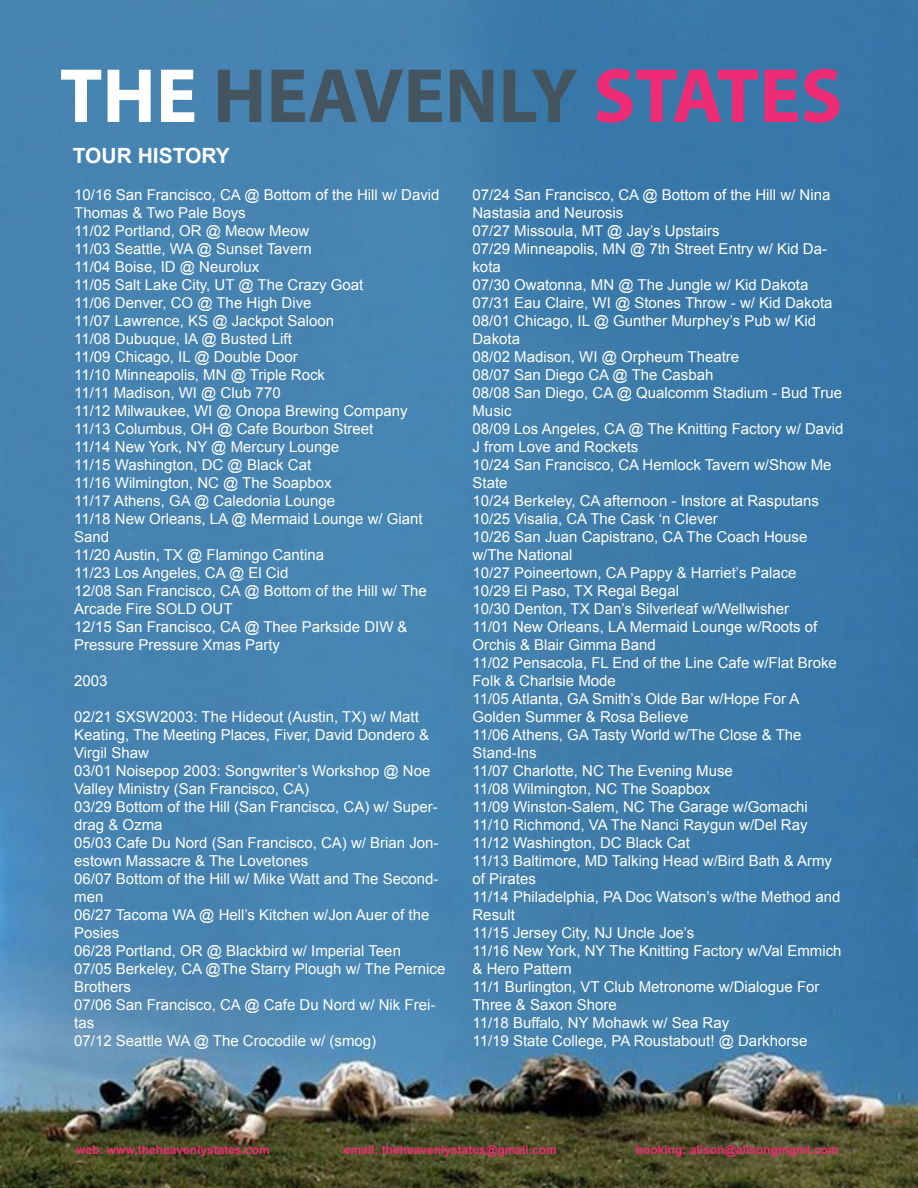
<style>
.page{position:relative;width:918px;height:1188px;background:#fff}
.page>*{position:absolute;margin:0;border:0;box-sizing:border-box;transform-origin:0 0}
.t1{font:700 21px "Arial";color:#fff}
.t2{font:15px/18px "Arial";color:#fff}
.t3{font:700 12px "Arial";color:#ee2b75}
</style>
<div class="page">
<img style="left:0;top:0;width:918px;height:1188px">
<svg style="left:61px;top:70px;width:40px;height:52px"></svg>
<svg style="left:108px;top:70px;width:43px;height:52px"></svg>
<svg style="left:161px;top:70px;width:33px;height:52px"></svg>
<svg style="left:218px;top:70px;width:43px;height:52px;background:#45667d"></svg>
<svg style="left:272px;top:70px;width:131px;height:52px;background:#456a85"></svg>
<svg style="left:409px;top:70px;width:33px;height:52px;background:#456479"></svg>
<svg style="left:450px;top:70px;width:43px;height:52px;background:#436277"></svg>
<svg style="left:504px;top:70px;width:73px;height:52px;background:#3e6888"></svg>
<svg style="left:597px;top:69px;width:161px;height:54px;background:#8f528f"></svg>
<svg style="left:764px;top:70px;width:34px;height:52px;background:#b34385"></svg>
<svg style="left:804px;top:69px;width:36px;height:54px;background:#9e4c8b"></svg>
<h1 class="t1" style="left:73px;top:141px;width:159px">TOUR HISTORY</h1>
<p class="t2" style="left:74px;top:186px;width:367px">10/16 San Francisco, CA @ Bottom of the Hill w/ David Thomas &amp; Two Pale Boys<br>11/02 Portland, OR @ Meow Meow<br>11/03 Seattle, WA @ Sunset Tavern<br>11/04 Boise, ID @ Neurolux<br>11/05 Salt Lake City, UT @ The Crazy Goat<br>11/06 Denver, CO @ The High Dive<br>11/07 Lawrence, KS @ Jackpot Saloon<br>11/08 Dubuque, IA @ Busted Lift<br>11/09 Chicago, IL @ Double Door<br>11/10 Minneapolis, MN @ Triple Rock<br>11/11 Madison, WI @ Club 770<br>11/12 Milwaukee, WI @ Onopa Brewing Company 11/13 Columbus, OH @ Cafe Bourbon Street<br>11/14 New York, NY @ Mercury Lounge<br>11/15 Washington, DC @ Black Cat<br>11/16 Wilmington, NC @ The Soapbox<br>11/17 Athens, GA @ Caledonia Lounge<br>11/18 New Orleans, LA @ Mermaid Lounge w/ Giant Sand<br>11/20 Austin, TX @ Flamingo Cantina<br>11/23 Los Angeles, CA @ El Cid<br>12/08 San Francisco, CA @ Bottom of the Hill w/ The Arcade Fire SOLD OUT<br>12/15 San Francisco, CA @ Thee Parkside DIW &amp; Pressure Pressure Xmas Party</p>
<p class="t2" style="left:74px;top:672px;width:35px">2003</p>
<p class="t2" style="left:74px;top:708px;width:373px">02/21 SXSW2003: The Hideout (Austin, TX) w/ Matt Keating, The Meeting Places, Fiver, David Dondero &amp; Virgil Shaw<br>03/01 Noisepop 2003: Songwriter’s Workshop @ Noe Valley Ministry (San Francisco, CA)<br>03/29 Bottom of the Hill (San Francisco, CA) w/ Super&shy;drag &amp; Ozma<br>05/03 Cafe Du Nord (San Francisco, CA) w/ Brian Jon&shy;estown Massacre &amp; The Lovetones<br>06/07 Bottom of the Hill w/ Mike Watt and The Second&shy;men<br>06/27 Tacoma WA @ Hell’s Kitchen w/Jon Auer of the Posies<br>06/28 Portland, OR @ Blackbird w/ Imperial Teen<br>07/05 Berkeley, CA @The Starry Plough w/ The Pernice Brothers<br>07/06 San Francisco, CA @ Cafe Du Nord w/ Nik Frei&shy;tas<br>07/12 Seattle WA @ The Crocodile w/ (smog)</p>
<p class="t2" style="left:472px;top:186px;width:372px">07/24 San Francisco, CA @ Bottom of the Hill w/ Nina Nastasia and Neurosis<br>07/27 Missoula, MT @ Jay’s Upstairs<br>07/29 Minneapolis, MN @ 7th Street Entry w/ Kid Da&shy;kota<br>07/30 Owatonna, MN @ The Jungle w/ Kid Dakota 07/31 Eau Claire, WI @ Stones Throw - w/ Kid Dakota 08/01 Chicago, IL @ Gunther Murphey’s Pub w/ Kid Dakota<br>08/02 Madison, WI @ Orpheum Theatre<br>08/07 San Diego CA @ The Casbah<br>08/08 San Diego, CA @ Qualcomm Stadium - Bud True Music<br>08/09 Los Angeles, CA @ The Knitting Factory w/ David J from Love and Rockets<br>10/24 San Francisco, CA Hemlock Tavern w/Show Me State<br>10/24 Berkeley, CA afternoon - Instore at Rasputans 10/25 Visalia, CA The Cask ‘n Clever<br>10/26 San Juan Capistrano, CA The Coach House w/The National<br>10/27 Poineertown, CA Pappy &amp; Harriet’s Palace<br>10/29 El Paso, TX Regal Begal<br>10/30 Denton, TX Dan’s Silverleaf w/Wellwisher<br>11/01 New Orleans, LA Mermaid Lounge w/Roots of Orchis &amp; Blair Gimma Band<br>11/02 Pensacola, FL End of the Line Cafe w/Flat Broke Folk &amp; Charlsie Mode<br>11/05 Atlanta, GA Smith’s Olde Bar w/Hope For A Golden Summer &amp; Rosa Believe<br>11/06 Athens, GA Tasty World w/The Close &amp; The Stand-Ins<br>11/07 Charlotte, NC The Evening Muse<br>11/08 Wilmington, NC The Soapbox<br>11/09 Winston-Salem, NC The Garage w/Gomachi 11/10 Richmond, VA The Nanci Raygun w/Del Ray 11/12 Washington, DC Black Cat<br>11/13 Baltimore, MD Talking Head w/Bird Bath &amp; Army of Pirates<br>11/14 Philadelphia, PA Doc Watson’s w/the Method and Result<br>11/15 Jersey City, NJ Uncle Joe’s<br>11/16 New York, NY The Knitting Factory w/Val Emmich &amp; Hero Pattern<br>11/1 Burlington, VT Club Metronome w/Dialogue For Three &amp; Saxon Shore<br>11/18 Buffalo, NY Mohawk w/ Sea Ray<br>11/19 State College, PA Roustabout! @ Darkhorse</p>
<p class="t3" style="left:76px;top:1142px;width:195px">web: www.theheavenlystates.com</p>
<p class="t3" style="left:344px;top:1142px;width:215px">email: theheavenlystates@gmail.com</p>
<p class="t3" style="left:636px;top:1142px;width:205px">booking: alison@alisongmgmt.com</p>
</div>
